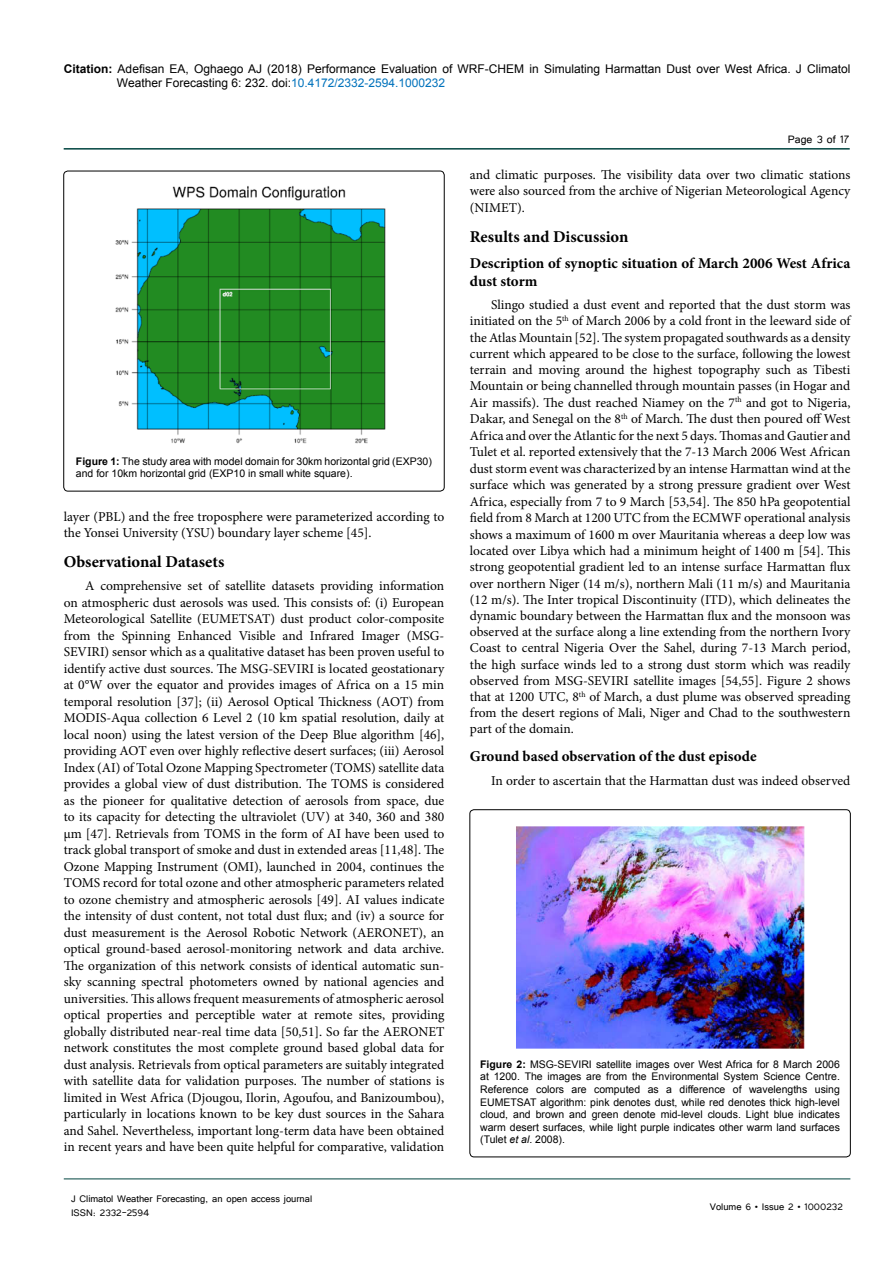
<style>
.page{position:relative;width:893px;height:1263px;background:#fff}
.page>*{position:absolute;margin:0;border:0;box-sizing:border-box;transform-origin:0 0}
.t1{font:700 16.5px "Minion Pro";color:#000}
.t2{font:700 15px/18px "Minion Pro";color:#000}
.t3{font:13.5px/16.5px "Minion Pro";letter-spacing:-.005em;color:#000;text-align:justify}
.t4{font:13.5px "Tunga";color:#000}
.t5{font:12px/14.4px "Arial";color:#000}
.t6{font:12px/14.4px "Tunga";color:#000}
.t7{font:10.5px/12.6px "Arial";color:#000}
.s1{font-weight:700}
.s2{color:#0072bc}
.s3{font-style:italic}
</style>
<div class="page">
<hr style="left:64px;top:148px;width:786px;height:2px;background:#004440">
<hr style="left:64px;top:1179px;width:786px;height:1px;background:#004440">
<div style="left:64px;top:171px;width:380px;height:320px;border:1px solid #000;border-radius:4px"></div>
<img style="left:115px;top:186px;width:271px;height:258px">
<div style="left:470px;top:810px;width:380px;height:347px;border:1px solid #000;border-radius:4px"></div>
<img style="left:516px;top:826px;width:289px;height:223px">
<p class="t5" style="left:117px;top:61px;width:735px;text-indent:-53px"><span class="s1">Citation:</span> Adefisan EA, Oghaego AJ (2018) Performance Evaluation of WRF-CHEM in Simulating Harmattan Dust over West Africa. J Climatol<br>Weather Forecasting 6: 232. doi:<span class="s2">10.4172/2332-2594.1000232</span></p>
<p class="t7" style="left:76px;top:455px;width:357px"><span class="s1">Figure 1:</span> The study area with model domain for 30km horizontal grid (EXP30) and for 10km horizontal grid (EXP10 in small white square).</p>
<p class="t3" style="left:64px;top:508px;width:382px">layer (PBL) and the free troposphere were parameterized according to the Yonsei University (YSU) boundary layer scheme [45].</p>
<p class="t1" style="left:64px;top:550px;width:162px">Observational Datasets</p>
<p class="t3" style="left:64px;top:578px;width:382px;text-indent:21px">A comprehensive set of satellite datasets providing information on atmospheric dust aerosols was used. This consists of: (i) European Meteorological Satellite (EUMETSAT) dust product color-composite from the Spinning Enhanced Visible and Infrared Imager (MSG-SEVIRI) sensor which as a qualitative dataset has been proven useful to identify active dust sources. The MSG‐SEVIRI is located geostationary at 0°W over the equator and provides images of Africa on a 15 min temporal resolution [37]; (ii) Aerosol Optical Thickness (AOT) from MODIS-Aqua collection 6 Level 2 (10 km spatial resolution, daily at local noon) using the latest version of the Deep Blue algorithm [46], providing AOT even over highly reflective desert surfaces; (iii) Aerosol Index (AI) of Total Ozone Mapping Spectrometer (TOMS) satellite data provides a global view of dust distribution. The TOMS is considered as the pioneer for qualitative detection of aerosols from space, due to its capacity for detecting the ultraviolet (UV) at 340, 360 and 380 μm [47]. Retrievals from TOMS in the form of AI have been used to track global transport of smoke and dust in extended areas [11,48]. The Ozone Mapping Instrument (OMI), launched in 2004, continues the TOMS record for total ozone and other atmospheric parameters related to ozone chemistry and atmospheric aerosols [49]. AI values indicate the intensity of dust content, not total dust flux; and (iv) a source for dust measurement is the Aerosol Robotic Network (AERONET), an optical ground-based aerosol-monitoring network and data archive.<br>The organization of this network consists of identical automatic sun&shy;sky scanning spectral photometers owned by national agencies and universities. This allows frequent measurements of atmospheric aerosol optical properties and perceptible water at remote sites, providing globally distributed near-real time data [50,51]. So far the AERONET network constitutes the most complete ground based global data for dust analysis. Retrievals from optical parameters are suitably integrated with satellite data for validation purposes. The number of stations is limited in West Africa (Djougou, Ilorin, Agoufou, and Banizoumbou), particularly in locations known to be key dust sources in the Sahara and Sahel. Nevertheless, important long-term data have been obtained in recent years and have been quite helpful for comparative, validation</p>
<p class="t6" style="left:71px;top:1190px;width:243px">J Climatol Weather Forecasting, an open access journal<br>ISSN: 2332-2594</p>
<p class="t4" style="left:788px;top:131px;width:63px">Page 3 of 17</p>
<p class="t3" style="left:470px;top:167px;width:382px">and climatic purposes. The visibility data over two climatic stations were also sourced from the archive of Nigerian Meteorological Agency (NIMET).</p>
<p class="t1" style="left:470px;top:225px;width:160px">Results and Discussion</p>
<p class="t2" style="left:470px;top:254px;width:382px">Description of synoptic situation of March 2006 West Africa dust storm</p>
<p class="t3" style="left:470px;top:297px;width:382px;text-indent:21px">Slingo studied a dust event and reported that the dust storm was initiated on the 5<sup>th</sup> of March 2006 by a cold front in the leeward side of the Atlas Mountain [52]. The system propagated southwards as a density current which appeared to be close to the surface, following the lowest terrain and moving around the highest topography such as Tibesti Mountain or being channelled through mountain passes (in Hogar and Air massifs). The dust reached Niamey on the 7<sup>th</sup> and got to Nigeria, Dakar, and Senegal on the 8<sup>th</sup> of March. The dust then poured off West Africa and over the Atlantic for the next 5 days. Thomas and Gautier and Tulet et al. reported extensively that the 7-13 March 2006 West African dust storm event was characterized by an intense Harmattan wind at the surface which was generated by a strong pressure gradient over West Africa, especially from 7 to 9 March [53,54]. The 850 hPa geopotential field from 8 March at 1200 UTC from the ECMWF operational analysis shows a maximum of 1600 m over Mauritania whereas a deep low was located over Libya which had a minimum height of 1400 m [54]. This strong geopotential gradient led to an intense surface Harmattan flux over northern Niger (14 m/s), northern Mali (11 m/s) and Mauritania (12 m/s). The Inter tropical Discontinuity (ITD), which delineates the dynamic boundary between the Harmattan flux and the monsoon was observed at the surface along a line extending from the northern Ivory Coast to central Nigeria Over the Sahel, during 7-13 March period, the high surface winds led to a strong dust storm which was readily observed from MSG-SEVIRI satellite images [54,55]. Figure 2 shows that at 1200 UTC, 8<sup>th</sup> of March, a dust plume was observed spreading from the desert regions of Mali, Niger and Chad to the southwestern part of the domain.</p>
<p class="t2" style="left:470px;top:747px;width:288px">Ground based observation of the dust episode</p>
<p class="t3" style="left:491px;top:772px;width:361px">In order to ascertain that the Harmattan dust was indeed observed</p>
<p class="t7" style="left:480px;top:1058px;width:361px;text-align:justify"><span class="s1">Figure 2:</span> MSG-SEVIRI satellite images over West Africa for 8 March 2006 at 1200. The images are from the Environmental System Science Centre.<br>Reference colors are computed as a difference of wavelengths using EUMETSAT algorithm: pink denotes dust, while red denotes thick high-level cloud, and brown and green denote mid-level clouds. Light blue indicates warm desert surfaces, while light purple indicates other warm land surfaces (Tulet <span class="s3">et al</span>. 2008).</p>
<p class="t6" style="left:710px;top:1199px;width:135px">Volume 6 • Issue 2 • 1000232</p>
</div>
